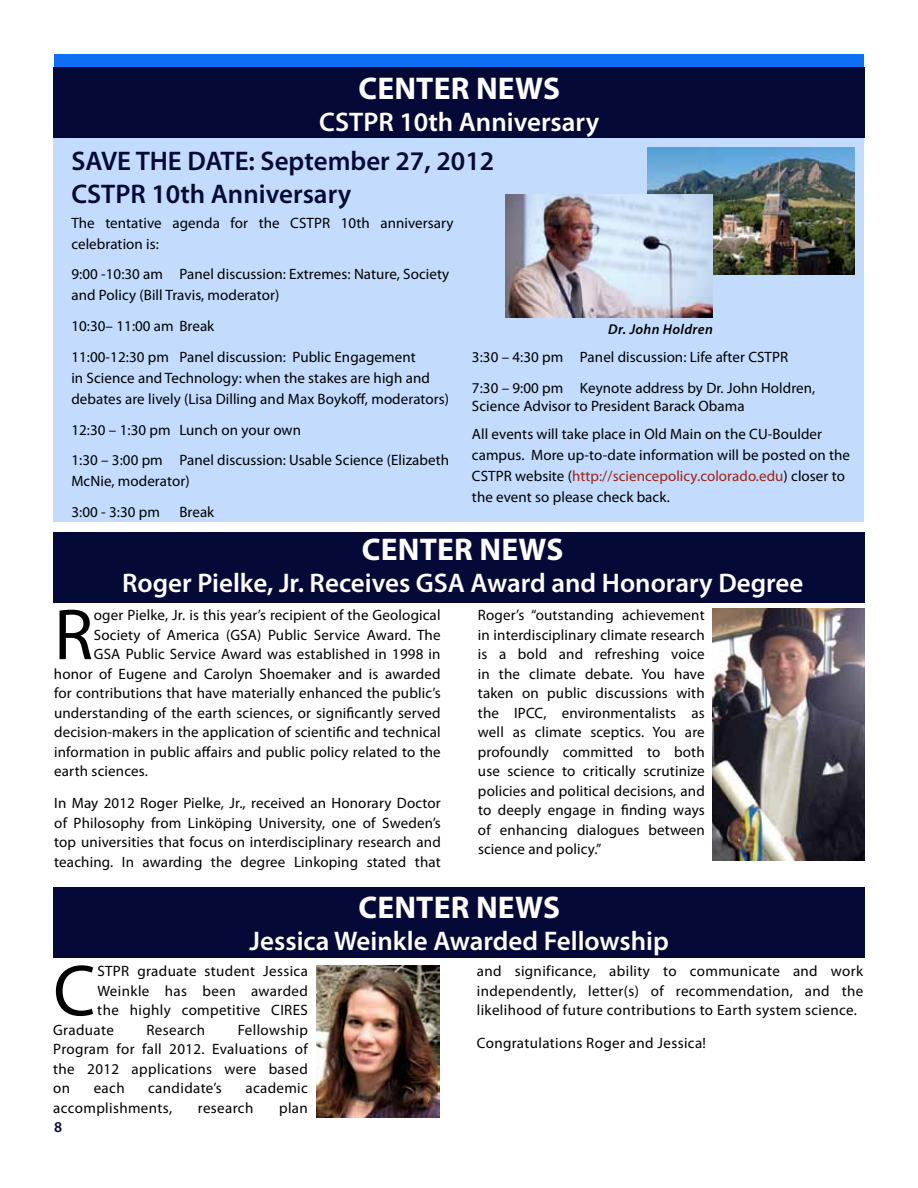
<style>
.page{position:relative;width:918px;height:1188px;background:#fff}
.page>*{position:absolute;margin:0;border:0;box-sizing:border-box;transform-origin:0 0}
.t1{font:72.9px "Myriad Pro";color:#000}
.t2{font:700 31.5px "Myriad Pro";letter-spacing:.005em;color:#fff}
.t3{font:600 27px "Myriad Pro";color:#fff}
.t4{font:600 27px/32.4px "Myriad Pro";color:#050938}
.t5{font:15px/19.5px "Myriad Pro";letter-spacing:.01em;color:#000}
.t6{font:600 15px "Myriad Pro";color:#050938}
.t7{font:italic 600 14.25px "Myriad Pro";letter-spacing:.025em;color:#000}
.s1{color:#9f2214}
</style>
<div class="page">
<div style="left:54px;top:54px;width:810px;height:13px;background:#0d6ff4"></div>
<div style="left:53px;top:67px;width:812px;height:70px;background:#050938"></div>
<div style="left:54px;top:138px;width:810px;height:384px;background:#c3dbfc"></div>
<img style="left:647px;top:147px;width:207px;height:127px">
<img style="left:506px;top:194px;width:207px;height:123px">
<div style="left:53px;top:532px;width:812px;height:71px;background:#050938"></div>
<div style="left:53px;top:887px;width:812px;height:71px;background:#050938"></div>
<img style="left:316px;top:965px;width:124px;height:153px">
<img style="left:713px;top:609px;width:152px;height:252px">
<h2 class="t2" style="left:359px;top:68px;width:203px">CENTER NEWS</h2>
<h3 class="t3" style="left:319px;top:105px;width:281px">CSTPR 10th Anniversary</h3>
<h3 class="t4" style="left:71px;top:144px;width:424px">SAVE THE DATE: September 27, 2012<br>CSTPR 10th Anniversary</h3>
<p class="t5" style="left:71px;top:212px;width:384px;line-height:21px">The tentative agenda for the CSTPR 10th anniversary celebration is:</p>
<p class="t5" style="left:71px;top:264px;width:379px;line-height:21px">9:00 -10:30 am Panel discussion: Extremes: Nature, Society and Policy (Bill Travis, moderator)</p>
<p class="t5" style="left:71px;top:310px;width:346px;line-height:30.8px">10:30– 11:00 am Break<br>11:00-12:30 pm Panel discussion: Public Engagement</p>
<p class="t5" style="left:71px;top:367px;width:379px;line-height:21px">in Science and Technology: when the stakes are high and debates are lively (Lisa Dilling and Max Boykoff, moderators)</p>
<p class="t5" style="left:71px;top:414px;width:379px;line-height:30.8px">12:30 – 1:30 pm Lunch on your own<br>1:30 – 3:00 pm Panel discussion: Usable Science (Elizabeth</p>
<p class="t5" style="left:71px;top:466px;width:120px;line-height:30.8px">McNie, moderator)<br>3:00 - 3:30 pm</p>
<p class="t7" style="left:608px;top:320px;width:106px">Dr. John Holdren</p>
<p class="t5" style="left:472px;top:342px;width:345px;line-height:30.8px">3:30 – 4:30 pm Panel discussion: Life after CSTPR<br>7:30 – 9:00 pm Keynote address by Dr. John Holdren,</p>
<p class="t5" style="left:472px;top:392px;width:352px;line-height:27.8px">Science Advisor to President Barack Obama<br>All events will take place in Old Main on the CU-Boulder</p>
<p class="t5" style="left:472px;top:444px;width:380px;line-height:21px">campus. More up-to-date information will be posted on the<br>CSTPR website (<span class="s1">http://sciencepolicy.colorado.edu</span>) closer to the event so please check back.</p>
<h2 class="t2" style="left:362px;top:529px;width:203px">CENTER NEWS</h2>
<h3 class="t3" style="left:122px;top:566px;width:683px">Roger Pielke, Jr. Receives GSA Award and Honorary Degree</h3>
<p class="t5" style="left:179px;top:502px;width:36px">Break</p>
<h1 class="t1" style="left:54px;top:590px;width:41px">R</h1>
<p class="t5" style="left:94px;top:605px;width:348px">oger Pielke, Jr. is this year’s recipient of the Geological</p>
<p class="t5" style="left:478px;top:605px;width:228px;text-align:justify">Roger’s “outstanding achievement in interdisciplinary climate research is a bold and refreshing voice in the climate debate. You have taken on public discussions with the IPCC, environmentalists as well as climate sceptics. You are profoundly committed to both use science to critically scrutinize policies and political decisions, and to deeply engage in finding ways of enhancing dialogues between science and policy.”</p>
<h2 class="t2" style="left:359px;top:887px;width:203px">CENTER NEWS</h2>
<h3 class="t3" style="left:250px;top:924px;width:421px">Jessica Weinkle Awarded Fellowship</h3>
<p class="t5" style="left:94px;top:625px;width:348px">Society of America (GSA) Public Service Award. The</p>
<p class="t5" style="left:94px;top:644px;width:348px">GSA Public Service Award was established in 1998 in</p>
<p class="t5" style="left:54px;top:664px;width:388px">honor of Eugene and Carolyn Shoemaker and is awarded</p>
<p class="t5" style="left:54px;top:683px;width:388px">for contributions that have materially enhanced the public’s</p>
<p class="t5" style="left:54px;top:703px;width:388px">understanding of the earth sciences, or significantly served</p>
<p class="t5" style="left:54px;top:722px;width:388px">decision-makers in the application of scientific and technical</p>
<p class="t5" style="left:54px;top:742px;width:388px">information in public affairs and public policy related to the</p>
<p class="t5" style="left:54px;top:761px;width:95px">earth sciences.</p>
<p class="t5" style="left:54px;top:793px;width:388px;text-align:justify">In May 2012 Roger Pielke, Jr., received an Honorary Doctor of Philosophy from Linköping University, one of Sweden’s top universities that focus on interdisciplinary research and teaching. In awarding the degree Linkoping stated that</p>
<h1 class="t1" style="left:53px;top:946px;width:44px">C</h1>
<p class="t5" style="left:97px;top:961px;width:212px">STPR graduate student Jessica</p>
<p class="t5" style="left:97px;top:981px;width:212px">Weinkle has been awarded</p>
<p class="t5" style="left:97px;top:1000px;width:212px">the highly competitive CIRES</p>
<p class="t5" style="left:53px;top:1020px;width:62px">Graduate</p>
<p class="t5" style="left:146px;top:1020px;width:60px">Research</p>
<p class="t5" style="left:53px;top:1020px;width:256px;text-align:justify;text-indent:184px">Fellowship Program for fall 2012. Evaluations of the 2012 applications were based on</p>
<p class="t5" style="left:94px;top:1078px;width:32px">each</p>
<p class="t5" style="left:148px;top:1078px;width:75px">candidate’s</p>
<p class="t5" style="left:245px;top:1078px;width:64px">academic</p>
<p class="t5" style="left:53px;top:1098px;width:120px">accomplishments,</p>
<p class="t5" style="left:198px;top:1098px;width:57px">research</p>
<p class="t5" style="left:279px;top:1098px;width:30px">plan</p>
<p class="t6" style="left:54px;top:1118px;width:10px">8</p>
<p class="t5" style="left:477px;top:961px;width:388px;text-align:justify">and significance, ability to communicate and work independently, letter(s) of recommendation, and the likelihood of future contributions to Earth system science.</p>
<p class="t5" style="left:477px;top:1032px;width:231px">Congratulations Roger and Jessica!</p>
</div>
